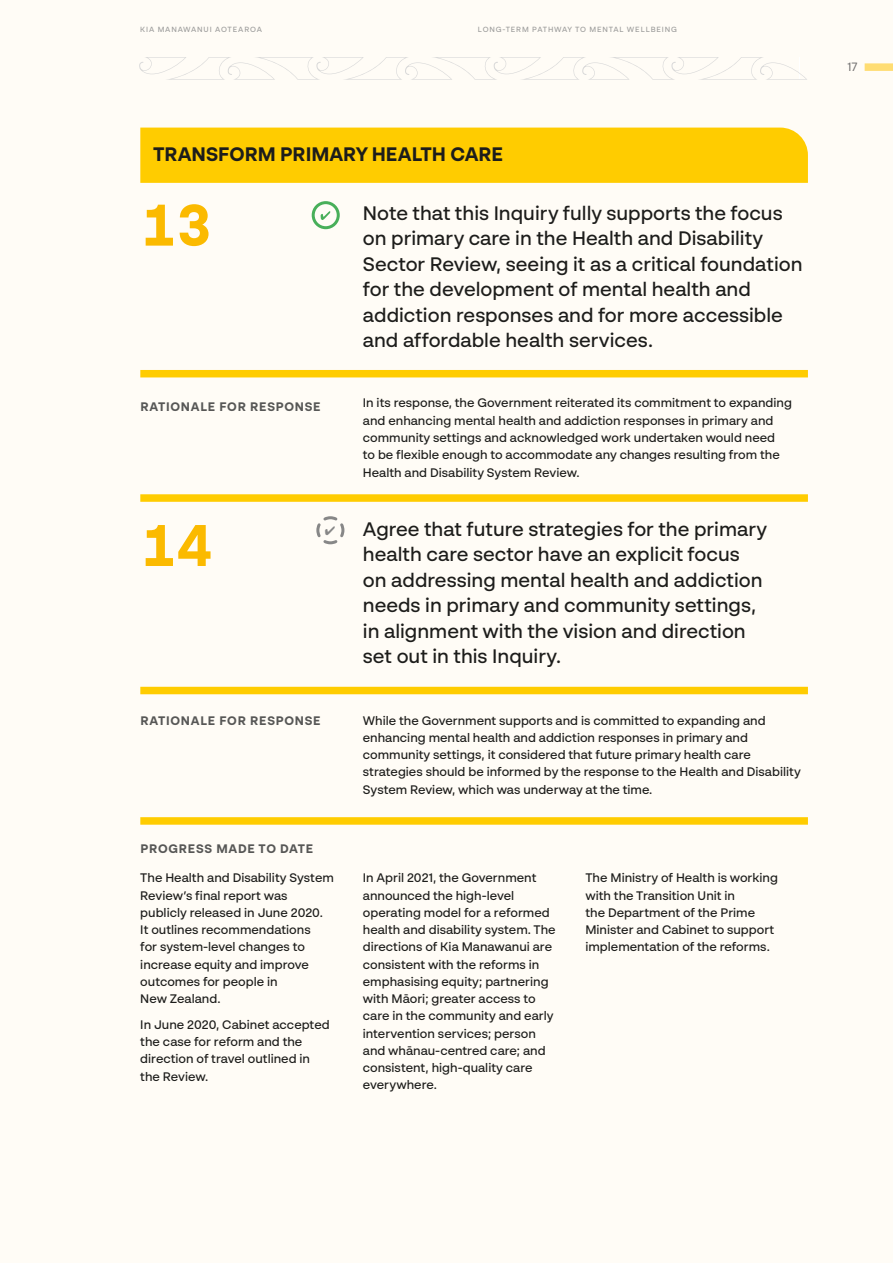
<style>
.page{position:relative;width:893px;height:1263px;background:#fffcf6}
.page>*{position:absolute;margin:0;border:0;box-sizing:border-box;transform-origin:0 0}
.t1{font:700 58.5px "BR Sonoma";color:#fbba00}
.Action_header{font:500 19.5px/25.5px "BR Sonoma";color:#1d1d1b}
.t2{font:700 19.5px "BR Sonoma";color:#1d1d1b}
.Table_text{font:500 12.3px/17.2px "BR Sonoma";color:#1d1d1b}
.Table_text-2{font:700 12.3px "BR Sonoma";letter-spacing:.06em;color:#575756}
.t3{font:12px "BR Sonoma";color:#706f6f}
.t4{font:500 7.5px "BR Sonoma";letter-spacing:.11em;color:#9d9d9c}
</style>
<div class="page">
<div style="left:140px;top:370px;width:668px;height:7px;background:#fc0"></div>
<div style="left:140px;top:494px;width:668px;height:8px;background:#fc0"></div>
<div style="left:140px;top:687px;width:668px;height:7px;background:#fc0"></div>
<div style="left:140px;top:817px;width:668px;height:8px;background:#fc0"></div>
<div style="left:140px;top:128px;width:668px;height:55px;background:#fc0"></div>
<div style="left:312px;top:201px;width:28px;height:28px;border:3px solid #48af5a;border-radius:50%"></div>
<svg style="left:321px;top:211px;width:9px;height:9px"></svg>
<div style="left:865px;top:63px;width:28px;height:8px;background:#ffdd73"></div>
<svg style="left:139px;top:57px;width:668px;height:23px"></svg>
<svg style="left:316px;top:516px;width:29px;height:29px"></svg>
<p class="t4" style="left:140px;top:25px;width:123px">KIA MANAWANUI AOTEAROA</p>
<p class="t4" style="left:478px;top:25px;width:200px">LONG-TERM PATHWAY TO MENTAL WELLBEING</p>
<h3 class="t2" style="left:153px;top:142px;width:352px">TRANSFORM PRIMARY HEALTH CARE</h3>
<h3 class="t1" style="left:140px;top:189px;width:73px">13</h3>
<p class="Action_header" style="left:363px;top:200px;width:441px">Note that this Inquiry fully supports the focus on primary care in the Health and Disability Sector Review, seeing it as a critical foundation for the development of mental health and addiction responses and for more accessible and affordable health services.</p>
<h3 class="Table_text-2" style="left:140px;top:399px;width:182px">RATIONALE FOR RESPONSE</h3>
<p class="Table_text" style="left:363px;top:394px;width:431px">In its response, the Government reiterated its commitment to expanding and enhancing mental health and addiction responses in primary and community settings and acknowledged work undertaken would need<br>to be flexible enough to accommodate any changes resulting from the Health and Disability System Review.</p>
<h3 class="t1" style="left:140px;top:509px;width:73px">14</h3>
<p class="Action_header" style="left:363px;top:516px;width:406px">Agree that future strategies for the primary health care sector have an explicit focus on addressing mental health and addiction needs in primary and community settings, in alignment with the vision and direction set out in this Inquiry.</p>
<h3 class="Table_text-2" style="left:140px;top:713px;width:182px">RATIONALE FOR RESPONSE</h3>
<p class="Table_text" style="left:363px;top:711px;width:440px">While the Government supports and is committed to expanding and enhancing mental health and addiction responses in primary and community settings, it considered that future primary health care strategies should be informed by the response to the Health and Disability System Review, which was underway at the time.</p>
<p class="Table_text-2" style="left:140px;top:841px;width:174px">PROGRESS MADE TO DATE</p>
<p class="Table_text" style="left:140px;top:869px;width:195px">The Health and Disability System<br>Review’s final report was publicly released in June 2020.<br>It outlines recommendations<br>for system-level changes to increase equity and improve outcomes for people in<br>New Zealand.</p>
<p class="Table_text" style="left:140px;top:1016px;width:191px">In June 2020, Cabinet accepted the case for reform and the direction of travel outlined in the Review.</p>
<p class="Table_text" style="left:363px;top:869px;width:194px">In April 2021, the Government announced the high-level operating model for a reformed health and disability system. The directions of Kia Manawanui are consistent with the reforms in emphasising equity; partnering with Māori; greater access to care in the community and early intervention services; person and whānau-centred care; and consistent, high-quality care everywhere.</p>
<p class="Table_text" style="left:585px;top:869px;width:194px">The Ministry of Health is working with the Transition Unit in<br>the Department of the Prime<br>Minister and Cabinet to support implementation of the reforms.</p>
<p class="t3" style="left:847px;top:59px;width:12px">17</p>
</div>
